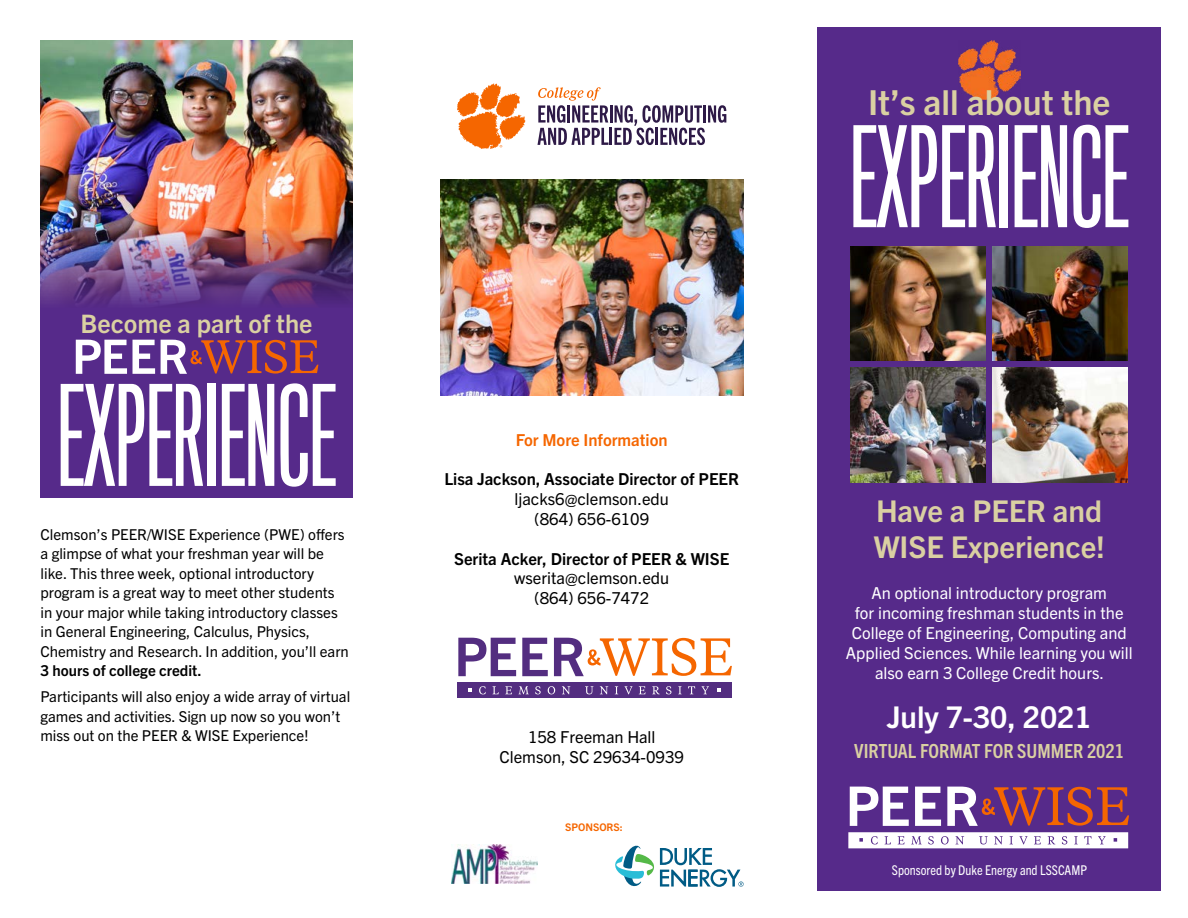
<style>
.page{position:relative;width:1188px;height:918px;background:#fff}
.page>*{position:absolute;margin:0;border:0;box-sizing:border-box;transform-origin:0 0}
.t1{font:127.5px "Titling Gothic FB Skyline";color:#fff}
.t2{font:700 34.5px "Trade Gothic Next LT Pro";color:#dad0a2}
.t3{font:700 30px/36px "Trade Gothic Next LT Pro";color:#dad0a2}
.t4{font:700 30px "Trade Gothic Next LT Pro";color:#fff}
.t5{font:700 25.5px "Trade Gothic Next LT Pro";color:#dad0a2}
.t6{font:700 condensed 19.5px "Trade Gothic Next LT Pro";color:#dad0a2}
.t7{font:16.5px/19.8px "Trade Gothic Next LT Pro";color:#fff;text-align:center}
.t8{font:16.5px "Trade Gothic Next LT Pro";color:#000}
.t9{font:700 16.5px "Trade Gothic Next LT Pro";color:#000}
.t10{font:700 16.5px "Trade Gothic Next LT Pro";color:#f56600}
.t11{font:15px/19.5px "Trade Gothic Next LT Pro";color:#000}
.t12{font:condensed 13.5px "Trade Gothic Next LT Pro";color:#fff}
.t13{font:700 10.5px "Trade Gothic Next LT Pro";color:#f56600}
.s1{font-weight:700}
</style>
<div class="page">
<div style="left:40px;top:151px;width:313px;height:346px;background:#562a8a"></div>
<img style="left:40px;top:40px;width:313px;height:264px">
<div style="left:817px;top:27px;width:344px;height:864px;background:#562a8a"></div>
<svg style="left:458px;top:638px;width:58px;height:38px"></svg>
<svg style="left:522px;top:638px;width:26px;height:38px"></svg>
<div style="left:457px;top:682px;width:274px;height:16px;background:#532d80"></div>
<svg style="left:468px;top:688px;width:3px;height:4px"></svg>
<svg style="left:717px;top:688px;width:3px;height:4px"></svg>
<svg style="left:479px;top:686px;width:7px;height:8px"></svg>
<svg style="left:492px;top:686px;width:7px;height:8px"></svg>
<svg style="left:505px;top:686px;width:7px;height:8px"></svg>
<svg style="left:519px;top:686px;width:10px;height:8px"></svg>
<svg style="left:535px;top:686px;width:6px;height:8px"></svg>
<svg style="left:548px;top:686px;width:7px;height:8px"></svg>
<svg style="left:562px;top:686px;width:8px;height:8px"></svg>
<svg style="left:585px;top:686px;width:9px;height:8px"></svg>
<svg style="left:600px;top:686px;width:8px;height:8px"></svg>
<svg style="left:615px;top:686px;width:3px;height:8px"></svg>
<svg style="left:625px;top:686px;width:8px;height:8px"></svg>
<svg style="left:639px;top:686px;width:7px;height:8px"></svg>
<svg style="left:652px;top:686px;width:8px;height:8px"></svg>
<svg style="left:666px;top:686px;width:5px;height:8px"></svg>
<svg style="left:678px;top:686px;width:4px;height:8px"></svg>
<svg style="left:688px;top:686px;width:7px;height:8px"></svg>
<svg style="left:702px;top:686px;width:7px;height:8px"></svg>
<svg style="left:554px;top:638px;width:178px;height:38px"></svg>
<svg style="left:538px;top:87px;width:188px;height:58px"></svg>
<svg style="left:457px;top:83px;width:68px;height:66px"></svg>
<img style="left:440px;top:179px;width:303px;height:217px">
<img style="left:851px;top:246px;width:135px;height:115px">
<img style="left:993px;top:246px;width:135px;height:115px">
<img style="left:851px;top:368px;width:135px;height:114px">
<img style="left:993px;top:368px;width:135px;height:114px">
<img style="left:452px;top:845px;width:85px;height:39px">
<img style="left:958px;top:40px;width:62px;height:59px">
<svg style="left:615px;top:845px;width:129px;height:42px"></svg>
<svg style="left:76px;top:340px;width:51px;height:34px"></svg>
<svg style="left:133px;top:340px;width:22px;height:34px"></svg>
<svg style="left:161px;top:340px;width:157px;height:34px"></svg>
<svg style="left:850px;top:787px;width:59px;height:39px"></svg>
<svg style="left:915px;top:787px;width:26px;height:39px"></svg>
<svg style="left:848px;top:832px;width:280px;height:16px;background:#efeaf3"></svg>
<svg style="left:947px;top:787px;width:182px;height:39px"></svg>
<p class="t5" style="left:81px;top:306px;width:233px">Become a part of the</p>
<p class="t1" style="left:57px;top:364px;width:280px">EXPERIENCE</p>
<p class="t11" style="left:40px;top:524px;width:310px">Clemson’s PEER/WISE Experience (PWE) offers a glimpse of what your freshman year will be like. This three week, optional introductory program is a great way to meet other students in your major while taking introductory classes in General Engineering, Calculus, Physics, Chemistry and Research. In addition, you’ll earn <span class="s1">3 hours of college credit.</span></p>
<p class="t11" style="left:40px;top:686px;width:311px">Participants will also enjoy a wide array of virtual games and activities. Sign up now so you won’t miss out on the PEER &amp; WISE Experience!</p>
<p class="t10" style="left:516px;top:428px;width:153px">For More Information</p>
<p class="t9" style="left:444px;top:468px;width:296px">Lisa Jackson, Associate Director of PEER</p>
<p class="t8" style="left:515px;top:488px;width:156px">ljacks6@clemson.edu</p>
<p class="t8" style="left:534px;top:507px;width:117px">(864) 656-6109</p>
<p class="t9" style="left:454px;top:547px;width:277px">Serita Acker, Director of PEER &amp; WISE</p>
<p class="t8" style="left:514px;top:567px;width:157px">wserita@clemson.edu</p>
<p class="t8" style="left:534px;top:587px;width:117px">(864) 656-7472</p>
<p class="t8" style="left:528px;top:725px;width:129px">158 Freeman Hall</p>
<p class="t8" style="left:499px;top:745px;width:186px">Clemson, SC 29634-0939</p>
<p class="t13" style="left:565px;top:820px;width:59px">SPONSORS:</p>
<p class="t2" style="left:868px;top:78px;width:244px">It’s all about the</p>
<p class="t1" style="left:850px;top:105px;width:280px">EXPERIENCE</p>
<p class="t3" style="left:874px;top:491px;width:233px">Have a PEER and<br>WISE Experience!</p>
<p class="t7" style="left:846px;top:582px;width:288px">An optional introductory program<br>for incoming freshman students in the College of Engineering, Computing and Applied Sciences. While learning you will also earn 3 College Credit hours.</p>
<p class="t4" style="left:887px;top:696px;width:206px">July 7-30, 2021</p>
<p class="t6" style="left:854px;top:738px;width:271px">VIRTUAL FORMAT FOR SUMMER 2021</p>
<p class="t12" style="left:892px;top:860px;width:197px">Sponsored by Duke Energy and LSSCAMP</p>
</div>
